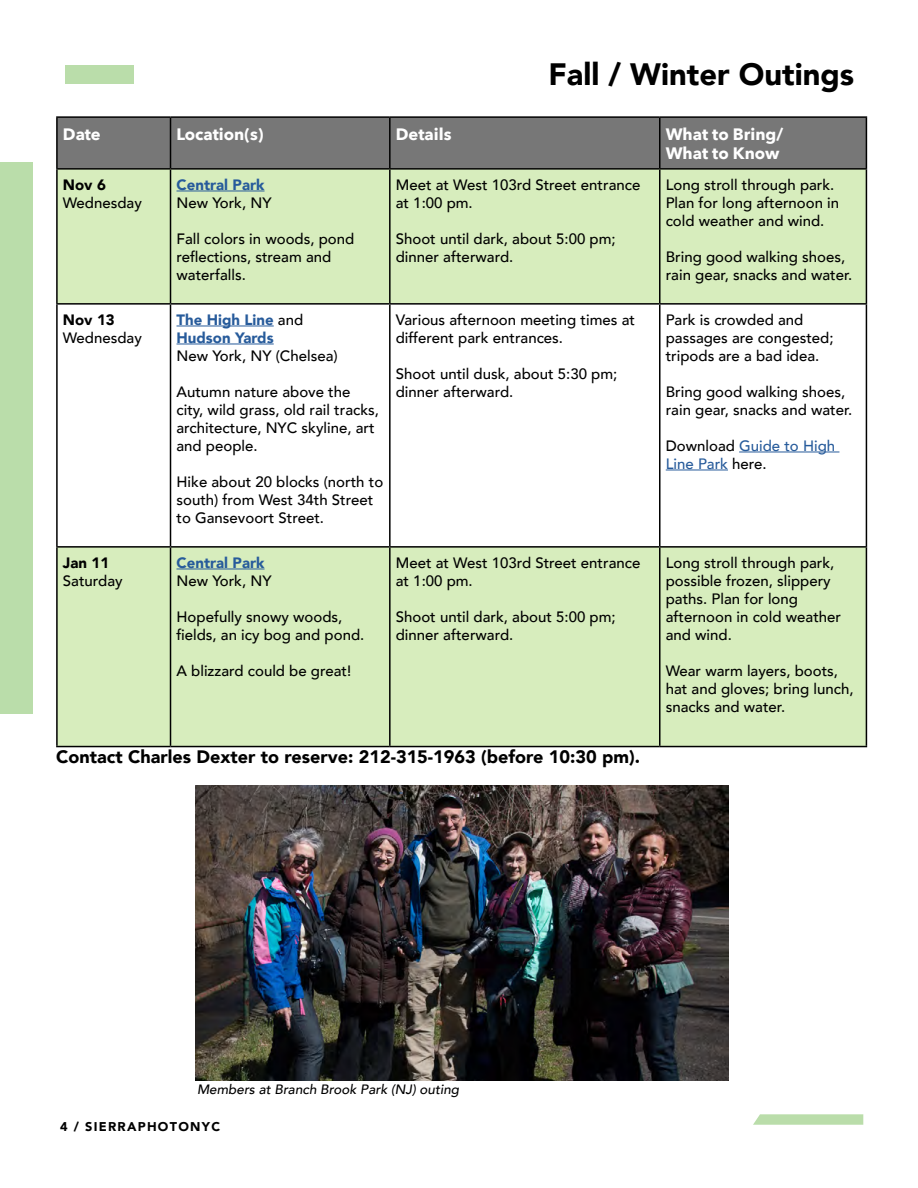
<style>
.page{position:relative;width:918px;height:1188px;background:#fff}
.page>*{position:absolute;margin:0;border:0;box-sizing:border-box;transform-origin:0 0}
.Titles{font:900 30.9px "Avenir";color:#000}
.Paragraph_Style_1{font:900 18px "Avenir";color:#000}
.Paragraph_Style_1-2{font:700 16.5px "Avenir Next";color:#fff}
.Paragraph_Style_1-3{font:500 15px/18px "Avenir";color:#000}
.Paragraph_Style_1-4{font:900 15px "Avenir";color:#275b9b}
.Paragraph_Style_1-5{font:500 15px/18px "Avenir";color:#275b9b}
.Paragraph_Style_1-6{font:900 15px "Avenir";color:#000}
.Paragraph_Style_1-7{font:italic 500 13.5px "Avenir";color:#000}
.t1{font:900 12.75px "Avenir";letter-spacing:.1em;color:#000}
.s1{font-weight:500;color:#000}
.s2{color:#000}
</style>
<div class="page">
<div style="left:65px;top:65px;width:68px;height:19px;background:#baddaa"></div>
<div style="left:0;top:162px;width:33px;height:551px;background:#baddaa"></div>
<svg style="left:753px;top:1114px;width:110px;height:11px"></svg>
<div style="left:58px;top:118px;width:808px;height:50px;background:#777"></div>
<svg style="left:58px;top:170px;width:808px;height:576px;fill:#d7edbd"></svg>
<hr style="left:56px;top:116px;width:115px;height:2px;background:#000">
<hr style="left:56px;top:118px;width:2px;height:50px;background:#000">
<hr style="left:171px;top:116px;width:219px;height:2px;background:#000">
<hr style="left:170px;top:118px;width:1px;height:50px;background:#000">
<hr style="left:390px;top:116px;width:270px;height:2px;background:#000">
<hr style="left:389px;top:118px;width:2px;height:50px;background:#000">
<hr style="left:660px;top:116px;width:207px;height:2px;background:#000">
<hr style="left:659px;top:118px;width:2px;height:50px;background:#000">
<hr style="left:866px;top:118px;width:1px;height:50px;background:#000">
<hr style="left:56px;top:168px;width:115px;height:2px;background:#000">
<hr style="left:56px;top:170px;width:2px;height:133px;background:#000">
<hr style="left:171px;top:168px;width:219px;height:2px;background:#000">
<hr style="left:170px;top:170px;width:1px;height:133px;background:#000">
<hr style="left:390px;top:168px;width:270px;height:2px;background:#000">
<hr style="left:389px;top:170px;width:2px;height:133px;background:#000">
<hr style="left:660px;top:168px;width:207px;height:2px;background:#000">
<hr style="left:659px;top:170px;width:2px;height:133px;background:#000">
<hr style="left:866px;top:170px;width:1px;height:133px;background:#000">
<hr style="left:56px;top:303px;width:115px;height:2px;background:#000">
<hr style="left:56px;top:305px;width:2px;height:241px;background:#000">
<hr style="left:171px;top:303px;width:219px;height:2px;background:#000">
<hr style="left:170px;top:305px;width:1px;height:241px;background:#000">
<hr style="left:390px;top:303px;width:270px;height:2px;background:#000">
<hr style="left:389px;top:305px;width:2px;height:241px;background:#000">
<hr style="left:660px;top:303px;width:207px;height:2px;background:#000">
<hr style="left:659px;top:305px;width:2px;height:241px;background:#000">
<hr style="left:866px;top:305px;width:1px;height:241px;background:#000">
<hr style="left:56px;top:546px;width:115px;height:2px;background:#000">
<hr style="left:56px;top:548px;width:2px;height:198px;background:#000">
<hr style="left:171px;top:546px;width:219px;height:2px;background:#000">
<hr style="left:170px;top:548px;width:1px;height:198px;background:#000">
<hr style="left:390px;top:546px;width:270px;height:2px;background:#000">
<hr style="left:389px;top:548px;width:2px;height:198px;background:#000">
<hr style="left:660px;top:546px;width:207px;height:2px;background:#000">
<hr style="left:659px;top:548px;width:2px;height:198px;background:#000">
<hr style="left:866px;top:548px;width:1px;height:198px;background:#000">
<hr style="left:56px;top:746px;width:115px;height:1px;background:#000">
<hr style="left:171px;top:746px;width:219px;height:1px;background:#000">
<hr style="left:390px;top:746px;width:270px;height:1px;background:#000">
<hr style="left:660px;top:746px;width:207px;height:1px;background:#000">
<hr style="left:177px;top:191px;width:88px;height:1px;background:#275b9b">
<hr style="left:177px;top:326px;width:97px;height:1px;background:#275b9b">
<hr style="left:177px;top:344px;width:97px;height:1px;background:#275b9b">
<hr style="left:739px;top:452px;width:100px;height:1px;background:#275b9b">
<hr style="left:666px;top:470px;width:62px;height:1px;background:#275b9b">
<hr style="left:177px;top:569px;width:88px;height:1px;background:#275b9b">
<img style="left:196px;top:786px;width:533px;height:295px">
<p class="Titles" style="left:549px;top:48px;width:307px">Fall / Winter Outings</p>
<p class="Paragraph_Style_1-2" style="left:63px;top:120px;width:39px">Date</p>
<p class="Paragraph_Style_1-2" style="left:177px;top:120px;width:88px">Location(s)</p>
<p class="Paragraph_Style_1-2" style="left:396px;top:120px;width:57px">Details</p>
<p class="Paragraph_Style_1-2" style="left:666px;top:120px;width:119px">What to Bring/</p>
<p class="Paragraph_Style_1-2" style="left:666px;top:139px;width:115px">What to Know</p>
<p class="Paragraph_Style_1-6" style="left:63px;top:172px;width:45px">Nov 6</p>
<p class="Paragraph_Style_1-3" style="left:63px;top:193px;width:81px">Wednesday</p>
<p class="Paragraph_Style_1-3" style="left:396px;top:175px;width:246px">Meet at West 103rd Street entrance at 1:00 pm.</p>
<p class="Paragraph_Style_1-3" style="left:396px;top:229px;width:221px">Shoot until dark, about 5:00 pm; dinner afterward.</p>
<p class="Paragraph_Style_1-4" style="left:177px;top:172px;width:90px">Central Park</p>
<p class="Paragraph_Style_1-3" style="left:177px;top:193px;width:97px">New York, NY</p>
<p class="Paragraph_Style_1-3" style="left:177px;top:229px;width:179px">Fall colors in woods, pond reflections, stream and waterfalls.</p>
<p class="Paragraph_Style_1-3" style="left:666px;top:175px;width:175px">Long stroll through park.<br>Plan for long afternoon in cold weather and wind.</p>
<p class="Paragraph_Style_1-3" style="left:666px;top:247px;width:188px">Bring good walking shoes, rain gear, snacks and water.</p>
<p class="Paragraph_Style_1-6" style="left:63px;top:307px;width:53px">Nov 13</p>
<p class="Paragraph_Style_1-3" style="left:63px;top:328px;width:81px">Wednesday</p>
<p class="Paragraph_Style_1-4" style="left:177px;top:307px;width:128px">The High Line <span class="s1">and</span></p>
<p class="Paragraph_Style_1-4" style="left:177px;top:325px;width:99px">Hudson Yards</p>
<p class="Paragraph_Style_1-3" style="left:177px;top:346px;width:163px">New York, NY (Chelsea)</p>
<p class="Paragraph_Style_1-3" style="left:177px;top:382px;width:204px">Autumn nature above the city, wild grass, old rail tracks, architecture, NYC skyline, art and people.</p>
<p class="Paragraph_Style_1-3" style="left:177px;top:472px;width:208px">Hike about 20 blocks (north to south) from West 34th Street to Gansevoort Street.</p>
<p class="Paragraph_Style_1-3" style="left:396px;top:310px;width:241px">Various afternoon meeting times at different park entrances.</p>
<p class="Paragraph_Style_1-3" style="left:396px;top:364px;width:223px">Shoot until dusk, about 5:30 pm; dinner afterward.</p>
<p class="Paragraph_Style_1-3" style="left:666px;top:310px;width:169px">Park is crowded and passages are congested; tripods are a bad idea.</p>
<p class="Paragraph_Style_1-3" style="left:666px;top:382px;width:188px">Bring good walking shoes, rain gear, snacks and water.</p>
<p class="Paragraph_Style_1-5" style="left:666px;top:436px;width:171px"><span class="s2">Download</span> Guide to High<br>Line Park <span class="s2">here.</span></p>
<p class="Paragraph_Style_1-6" style="left:63px;top:550px;width:48px">Jan 11</p>
<p class="Paragraph_Style_1-3" style="left:63px;top:571px;width:61px">Saturday</p>
<p class="Paragraph_Style_1-4" style="left:177px;top:550px;width:90px">Central Park</p>
<p class="Paragraph_Style_1-3" style="left:177px;top:571px;width:97px">New York, NY</p>
<p class="Paragraph_Style_1-3" style="left:177px;top:607px;width:189px">Hopefully snowy woods, fields, an icy bog and pond.</p>
<p class="Paragraph_Style_1-3" style="left:177px;top:661px;width:176px">A blizzard could be great!</p>
<p class="Paragraph_Style_1-3" style="left:396px;top:553px;width:246px">Meet at West 103rd Street entrance at 1:00 pm.</p>
<p class="Paragraph_Style_1-3" style="left:396px;top:607px;width:221px">Shoot until dark, about 5:00 pm; dinner afterward.</p>
<p class="Paragraph_Style_1-3" style="left:666px;top:553px;width:177px">Long stroll through park, possible frozen, slippery paths. Plan for long afternoon in cold weather and wind.</p>
<p class="Paragraph_Style_1-3" style="left:666px;top:661px;width:189px">Wear warm layers, boots, hat and gloves; bring lunch, snacks and water.</p>
<p class="Paragraph_Style_1" style="left:56px;top:742px;width:585px">Contact Charles Dexter to reserve: 212-315-1963 (before 10:30 pm).</p>
<p class="Paragraph_Style_1-7" style="left:197px;top:1081px;width:264px">Members at Branch Brook Park (NJ) outing</p>
<p class="t1" style="left:60px;top:1115px;width:49px">4 / Sierr</p>
<p class="t1" style="left:127px;top:1115px;width:94px">aPhoto NYC</p>
</div>
